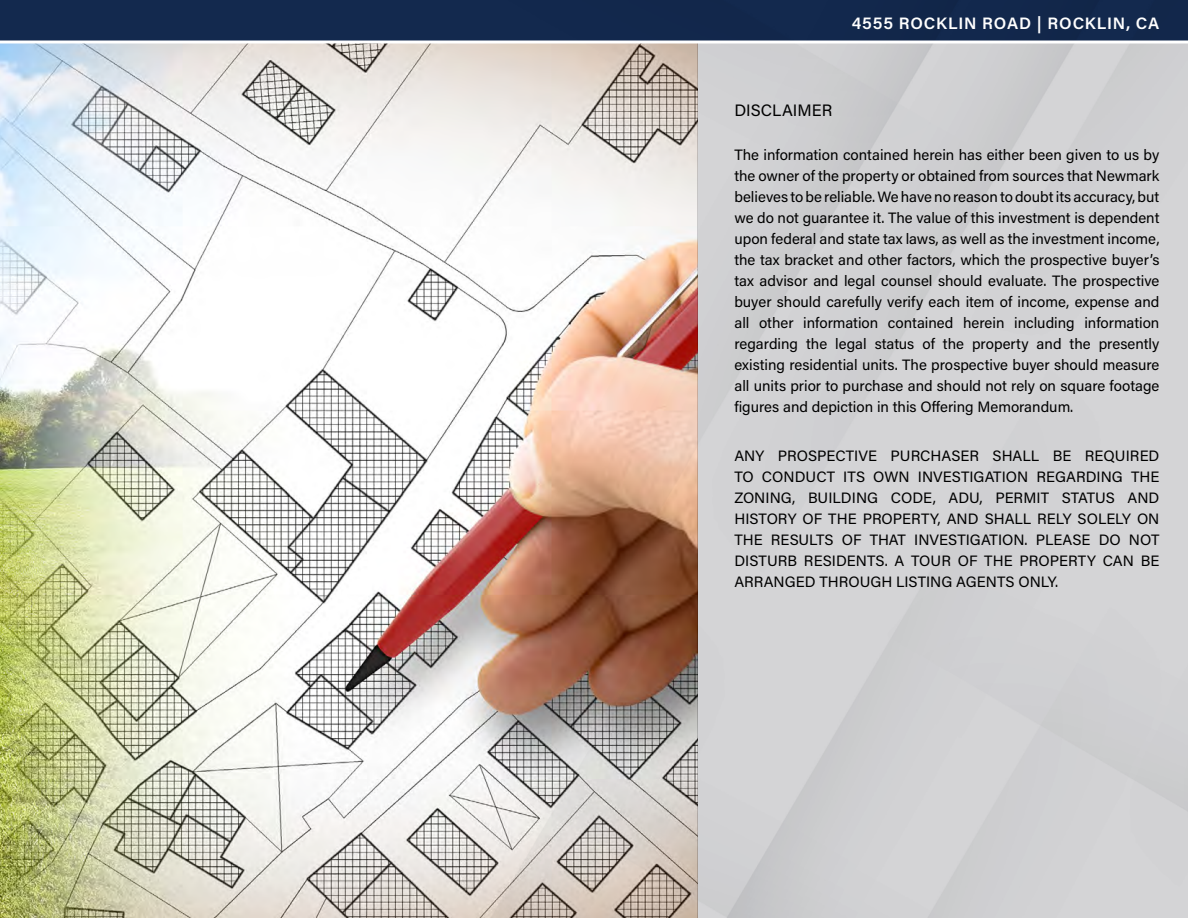
<style>
.page{position:relative;width:1188px;height:918px;background:#fff}
.page>*{position:absolute;margin:0;border:0;box-sizing:border-box;transform-origin:0 0}
.t1{font:600 16.5px "Acumin Pro";letter-spacing:.05em;color:#fff}
.t2{font:16.5px "Acumin Pro";color:#000}
.t3{font:15px/21px "Acumin Pro";color:#000;text-align:justify}
</style>
<div class="page">
<div style="left:0;top:0;width:1188px;height:42px;background:#13294e"></div>
<div style="left:698px;top:42px;width:490px;height:876px;background:#d2d2d4"></div>
<img style="left:0;top:44px;width:698px;height:874px">
<svg style="left:0;top:40px;width:1188px;height:4px;fill:#fbfafc"></svg>
<p class="t1" style="left:852px;top:11px;width:309px">4555 ROCKLIN ROAD | ROCKLIN, CA</p>
<p class="t2" style="left:734px;top:98px;width:100px">DISCLAIMER</p>
<p class="t3" style="left:734px;top:143px;width:427px">The information contained herein has either been given to us by the owner of the property or obtained from sources that Newmark believes to be reliable. We have no reason to doubt its accuracy, but we do not guarantee it. The value of this investment is dependent upon federal and state tax laws, as well as the investment income, the tax bracket and other factors, which the prospective buyer’s tax advisor and legal counsel should evaluate. The prospective buyer should carefully verify each item of income, expense and all other information contained herein including information regarding the legal status of the property and the presently existing residential units. The prospective buyer should measure all units prior to purchase and should not rely on square footage figures and depiction in this Offering Memorandum.</p>
<p class="t3" style="left:734px;top:445px;width:427px">ANY PROSPECTIVE PURCHASER SHALL BE REQUIRED TO CONDUCT ITS OWN INVESTIGATION REGARDING THE ZONING, BUILDING CODE, ADU, PERMIT STATUS AND HISTORY OF THE PROPERTY, AND SHALL RELY SOLELY ON THE RESULTS OF THAT INVESTIGATION. PLEASE DO NOT DISTURB RESIDENTS. A TOUR OF THE PROPERTY CAN BE ARRANGED THROUGH LISTING AGENTS ONLY.</p>
</div>
